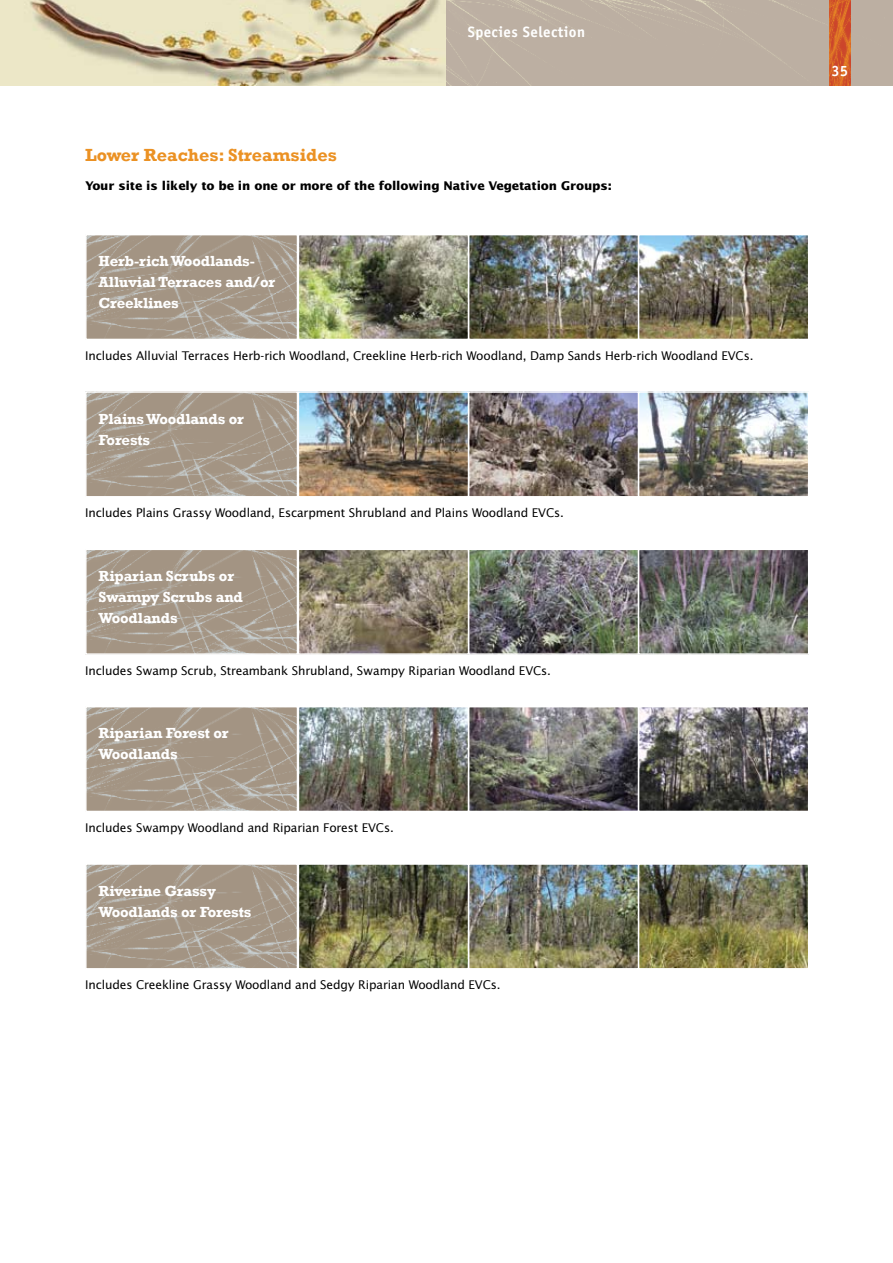
<style>
.page{position:relative;width:893px;height:1263px;background:#fff}
.page>*{position:absolute;margin:0;border:0;box-sizing:border-box;transform-origin:0 0}
.t1{font:700 18px "Rockwell";color:#eb9123}
.t2{font:700 15px/21px "Rockwell";letter-spacing:-.01em;color:#fff}
.t3{font:700 15px "Officina Sans";letter-spacing:.025em;color:#fff}
.t4{font:12px "Lucida Sans";letter-spacing:-.01em;color:#000}
.t5{font:700 12px "Lucida Sans";letter-spacing:-.01em;color:#000}
</style>
<div class="page">
<img style="left:0;top:0;width:446px;height:85px">
<div style="left:446px;top:0;width:447px;height:85px;background:#bbafa1"></div>
<img style="left:829px;top:0;width:21px;height:85px">
<img style="left:88px;top:237px;width:718px;height:100px">
<div style="left:85px;top:234px;width:213px;height:106px;border:2px solid #fff"></div>
<div style="left:468px;top:234px;width:171px;height:106px;border:2px solid #fff"></div>
<div style="left:638px;top:234px;width:171px;height:106px;border:2px solid #fff"></div>
<div style="left:298px;top:234px;width:171px;height:106px;border:2px solid #fff"></div>
<img style="left:301px;top:394px;width:505px;height:100px">
<div style="left:468px;top:391px;width:171px;height:106px;border:2px solid #fff"></div>
<div style="left:638px;top:391px;width:171px;height:106px;border:2px solid #fff"></div>
<svg style="left:88px;top:394px;width:207px;height:100px;background:#a6998a"></svg>
<div style="left:85px;top:391px;width:213px;height:106px;border:2px solid #fff"></div>
<div style="left:298px;top:391px;width:171px;height:106px;border:2px solid #fff"></div>
<img style="left:301px;top:552px;width:505px;height:100px">
<div style="left:468px;top:549px;width:171px;height:106px;border:2px solid #fff"></div>
<div style="left:638px;top:549px;width:171px;height:106px;border:2px solid #fff"></div>
<svg style="left:88px;top:552px;width:207px;height:100px;background:#a6998a"></svg>
<div style="left:85px;top:549px;width:213px;height:106px;border:2px solid #fff"></div>
<div style="left:298px;top:549px;width:171px;height:106px;border:2px solid #fff"></div>
<img style="left:301px;top:709px;width:505px;height:100px">
<div style="left:468px;top:706px;width:171px;height:106px;border:2px solid #fff"></div>
<div style="left:638px;top:706px;width:171px;height:106px;border:2px solid #fff"></div>
<svg style="left:88px;top:709px;width:207px;height:100px;background:#a6998a"></svg>
<div style="left:85px;top:706px;width:213px;height:106px;border:2px solid #fff"></div>
<div style="left:298px;top:706px;width:171px;height:106px;border:2px solid #fff"></div>
<img style="left:301px;top:866px;width:505px;height:100px">
<div style="left:468px;top:863px;width:171px;height:106px;border:2px solid #fff"></div>
<div style="left:638px;top:863px;width:171px;height:106px;border:2px solid #fff"></div>
<svg style="left:88px;top:866px;width:207px;height:100px;background:#a6998a"></svg>
<div style="left:85px;top:863px;width:213px;height:106px;border:2px solid #fff"></div>
<div style="left:298px;top:863px;width:171px;height:106px;border:2px solid #fff"></div>
<p class="t3" style="left:468px;top:23px;width:119px">Species Selection</p>
<p class="t1" style="left:85px;top:144px;width:253px">Lower Reaches: Streamsides</p>
<p class="t5" style="left:85px;top:178px;width:528px">Your site is likely to be in one or more of the following Native Vegetation Groups:</p>
<p class="t2" style="left:99px;top:251px;width:178px">Herb-rich Woodlands-<br>Alluvial Terraces and/or<br>Creeklines</p>
<p class="t4" style="left:85px;top:348px;width:670px">Includes Alluvial Terraces Herb-rich Woodland, Creekline Herb-rich Woodland, Damp Sands Herb-rich Woodland EVCs.</p>
<p class="t2" style="left:99px;top:408px;width:147px">Plains Woodlands or<br>Forests</p>
<p class="t4" style="left:85px;top:506px;width:480px">Includes Plains Grassy Woodland, Escarpment Shrubland and Plains Woodland EVCs.</p>
<p class="t2" style="left:99px;top:565px;width:146px">Riparian Scrubs or<br>Swampy Scrubs and<br>Woodlands</p>
<p class="t4" style="left:85px;top:663px;width:467px">Includes Swamp Scrub, Streambank Shrubland, Swampy Riparian Woodland EVCs.</p>
<p class="t2" style="left:99px;top:723px;width:132px">Riparian Forest or<br>Woodlands</p>
<p class="t4" style="left:85px;top:820px;width:310px">Includes Swampy Woodland and Riparian Forest EVCs.</p>
<p class="t2" style="left:99px;top:880px;width:154px">Riverine Grassy<br>Woodlands or Forests</p>
<p class="t4" style="left:85px;top:978px;width:417px">Includes Creekline Grassy Woodland and Sedgy Riparian Woodland EVCs.</p>
<p class="t3" style="left:831px;top:61px;width:18px">35</p>
</div>
